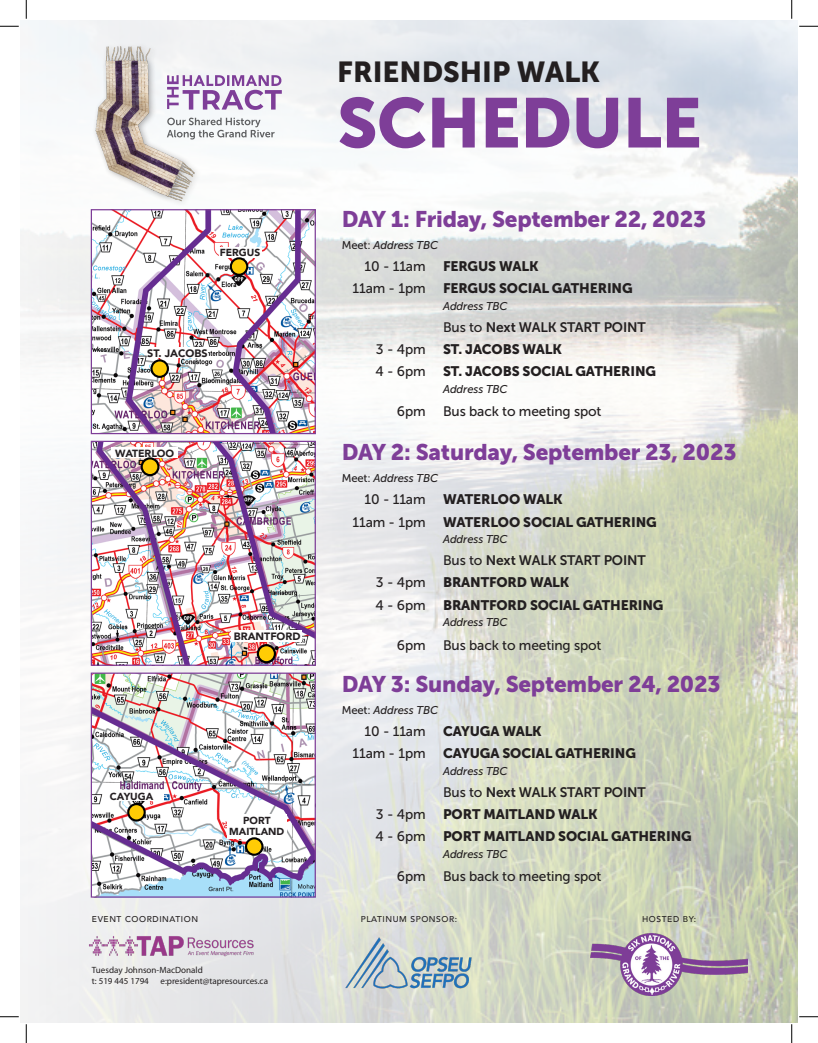
<style>
.page{position:relative;width:818px;height:1043px;background:#fff}
.page>*{position:absolute;margin:0;border:0;box-sizing:border-box;transform-origin:0 0}
.t1{font:69.62px "Museo Sans 900";letter-spacing:-.01em;color:#7e3e98}
.t2{font:28.75px "Museo Sans 900";color:#231f20}
.t3{font:22.5px "Museo Sans 900";letter-spacing:-.01em;color:#7e3e98}
.t4{font:13.75px "Museo Sans 900";letter-spacing:-.01em;color:#231f20}
.t5{font:13.75px "Museo Sans 500";letter-spacing:-.01em;color:#231f20}
.t6{font:13.75px "Museo Sans 700";letter-spacing:-.01em;color:#231f20}
.t7{font:italic 11.25px "Museo Sans 500";letter-spacing:-.01em;color:#231f20}
.t8{font:900 10.75px "Avenir";color:#241f21}
.t9{font:900 10.62px "Avenir";color:#241f21}
.t10{font:900 10.38px "Avenir";color:#241f21}
.t11{font:900 10.25px/10.8px "Avenir";color:#241f21;text-align:center}
.t12{font:9px "Myriad Pro";color:#231f20}
.t13{font:500 8.5px "Avenir";letter-spacing:.07em;color:#231f20}
.s1{font-style:normal}
.s2{font-family:"Museo Sans 500"}
</style>
<div class="page">
<img style="left:21px;top:21px;width:776px;height:1001px">
<img style="left:590px;top:933px;width:157px;height:62px">
<img style="left:330px;top:934px;width:157px;height:57px">
<img style="left:82px;top:927px;width:173px;height:32px">
<img style="left:93px;top:211px;width:221px;height:221px">
<div style="left:91px;top:209px;width:225px;height:225px;border:1px solid #7e3e98"></div>
<div style="left:219px;top:247px;width:43px;height:10px;background:#fff"></div>
<div style="left:147px;top:347px;width:61px;height:11px;background:#fff"></div>
<svg style="left:151px;top:360px;width:17px;height:17px"></svg>
<div style="left:150px;top:359px;width:19px;height:19px;border:2px solid #000;border-radius:50%"></div>
<svg style="left:231px;top:258px;width:16px;height:17px"></svg>
<div style="left:230px;top:257px;width:18px;height:19px;border:2px solid #000;border-radius:50%"></div>
<img style="left:93px;top:443px;width:221px;height:221px">
<div style="left:91px;top:441px;width:225px;height:225px;border:1px solid #7e3e98"></div>
<img style="left:93px;top:674px;width:221px;height:221px">
<div style="left:91px;top:672px;width:225px;height:225px;border:1px solid #7e3e98"></div>
<div style="left:109px;top:790px;width:54px;height:11px;background:#fff"></div>
<div style="left:227px;top:814px;width:60px;height:24px;background:#fff"></div>
<div style="left:128px;top:804px;width:17px;height:16px;background:#ffcc05;border-radius:50%"></div>
<div style="left:127px;top:803px;width:19px;height:18px;border:2px solid #000;border-radius:50%"></div>
<div style="left:246px;top:838px;width:16px;height:16px;background:#ffcc05;border-radius:50%"></div>
<div style="left:245px;top:837px;width:18px;height:18px;border:2px solid #000;border-radius:50%"></div>
<img style="left:86px;top:22px;width:134px;height:191px">
<svg style="left:167px;top:75px;width:115px;height:35px"></svg>
<svg style="left:167px;top:118px;width:107px;height:21px"></svg>
<div style="left:112px;top:447px;width:66px;height:11px;background:#fff"></div>
<div style="left:142px;top:458px;width:16px;height:17px;background:#ffcc05;border-radius:50%"></div>
<div style="left:141px;top:457px;width:18px;height:19px;border:2px solid #000;border-radius:50%"></div>
<div style="left:231px;top:630px;width:71px;height:11px;background:#fff"></div>
<div style="left:258px;top:645px;width:17px;height:17px;background:#ffcc05;border-radius:50%"></div>
<div style="left:257px;top:644px;width:19px;height:19px;border:2px solid #000;border-radius:50%"></div>
<svg style="left:0;top:25px;width:19px;height:2px"></svg>
<svg style="left:799px;top:25px;width:19px;height:2px"></svg>
<svg style="left:0;top:1016px;width:19px;height:1px"></svg>
<svg style="left:799px;top:1016px;width:19px;height:1px"></svg>
<svg style="left:25px;top:0;width:2px;height:19px"></svg>
<svg style="left:25px;top:1024px;width:2px;height:18px"></svg>
<svg style="left:791px;top:0;width:1px;height:19px"></svg>
<svg style="left:791px;top:1024px;width:1px;height:18px"></svg>
<p class="t11" style="left:220px;top:247px;width:42px">FERGUS</p>
<p class="t8" style="left:147px;top:344px;width:62px">ST. JACOBS</p>
<p class="t10" style="left:115px;top:444px;width:61px">WATERLOO</p>
<p class="t9" style="left:234px;top:626px;width:68px">BRANTFORD</p>
<p class="t11" style="left:110px;top:790px;width:45px">CAYUGA</p>
<p class="t13" style="left:92px;top:911px;width:108px">EVENT COORDINATION</p>
<p class="t11" style="left:229px;top:815px;width:57px">PORT<br>MAITLAND</p>
<p class="t12" style="left:92px;top:964px;width:112px">Tuesday Johnson-MacDonald</p>
<p class="t12" style="left:92px;top:975px;width:59px">t: 519 445 1794</p>
<p class="t12" style="left:160px;top:975px;width:109px">e:president@tapresources.ca</p>
<p class="t2" style="left:337px;top:56px;width:264px">FRIENDSHIP WALK</p>
<p class="t1" style="left:337px;top:84px;width:366px">SCHEDULE</p>
<p class="t3" style="left:342px;top:206px;width:366px">DAY 1: Friday, September 22, 2023</p>
<p class="t7" style="left:342px;top:239px;width:98px"><span class="s1">Meet:</span> Address TBC</p>
<p class="t5" style="left:364px;top:259px;width:63px">10 - 11am</p>
<p class="t4" style="left:443px;top:258px;width:97px">FERGUS WALK</p>
<p class="t5" style="left:352px;top:281px;width:75px">11am - 1pm</p>
<p class="t4" style="left:443px;top:280px;width:191px">FERGUS SOCIAL GATHERING</p>
<p class="t7" style="left:443px;top:300px;width:66px">Address TBC</p>
<p class="t6" style="left:443px;top:319px;width:204px"><span class="s2">Bus to</span> Next WALK START POINT</p>
<p class="t5" style="left:376px;top:342px;width:51px">3 - 4pm</p>
<p class="t4" style="left:443px;top:341px;width:120px">ST. JACOBS WALK</p>
<p class="t5" style="left:375px;top:364px;width:52px">4 - 6pm</p>
<p class="t4" style="left:443px;top:363px;width:214px">ST. JACOBS SOCIAL GATHERING</p>
<p class="t7" style="left:443px;top:382px;width:66px">Address TBC</p>
<p class="t5" style="left:397px;top:404px;width:30px">6pm</p>
<p class="t5" style="left:443px;top:404px;width:160px">Bus back to meeting spot</p>
<p class="t3" style="left:342px;top:439px;width:396px">DAY 2: Saturday, September 23, 2023</p>
<p class="t7" style="left:342px;top:472px;width:98px"><span class="s1">Meet:</span> Address TBC</p>
<p class="t5" style="left:364px;top:492px;width:63px">10 - 11am</p>
<p class="t4" style="left:443px;top:492px;width:121px">WATERLOO WALK</p>
<p class="t5" style="left:352px;top:514px;width:75px">11am - 1pm</p>
<p class="t4" style="left:443px;top:514px;width:215px">WATERLOO SOCIAL GATHERING</p>
<p class="t7" style="left:443px;top:533px;width:66px">Address TBC</p>
<p class="t6" style="left:443px;top:553px;width:204px"><span class="s2">Bus to</span> Next WALK START POINT</p>
<p class="t5" style="left:376px;top:575px;width:51px">3 - 4pm</p>
<p class="t4" style="left:443px;top:574px;width:128px">BRANTFORD WALK</p>
<p class="t5" style="left:375px;top:597px;width:52px">4 - 6pm</p>
<p class="t4" style="left:443px;top:597px;width:222px">BRANTFORD SOCIAL GATHERING</p>
<p class="t7" style="left:443px;top:616px;width:66px">Address TBC</p>
<p class="t5" style="left:397px;top:637px;width:30px">6pm</p>
<p class="t5" style="left:443px;top:637px;width:160px">Bus back to meeting spot</p>
<p class="t3" style="left:342px;top:671px;width:380px">DAY 3: Sunday, September 24, 2023</p>
<p class="t7" style="left:342px;top:704px;width:98px"><span class="s1">Meet:</span> Address TBC</p>
<p class="t5" style="left:364px;top:724px;width:63px">10 - 11am</p>
<p class="t4" style="left:443px;top:723px;width:100px">CAYUGA WALK</p>
<p class="t5" style="left:352px;top:746px;width:75px">11am - 1pm</p>
<p class="t4" style="left:443px;top:745px;width:194px">CAYUGA SOCIAL GATHERING</p>
<p class="t7" style="left:443px;top:764px;width:66px">Address TBC</p>
<p class="t6" style="left:443px;top:784px;width:204px"><span class="s2">Bus to</span> Next WALK START POINT</p>
<p class="t5" style="left:376px;top:806px;width:51px">3 - 4pm</p>
<p class="t4" style="left:443px;top:806px;width:156px">PORT MAITLAND WALK</p>
<p class="t5" style="left:375px;top:829px;width:52px">4 - 6pm</p>
<p class="t4" style="left:443px;top:828px;width:250px">PORT MAITLAND SOCIAL GATHERING</p>
<p class="t7" style="left:443px;top:847px;width:66px">Address TBC</p>
<p class="t5" style="left:397px;top:869px;width:30px">6pm</p>
<p class="t5" style="left:443px;top:869px;width:160px">Bus back to meeting spot</p>
<p class="t13" style="left:361px;top:911px;width:98px">PLATINUM SPONSOR:</p>
<p class="t13" style="left:642px;top:911px;width:55px">HOSTED BY:</p>
</div>
